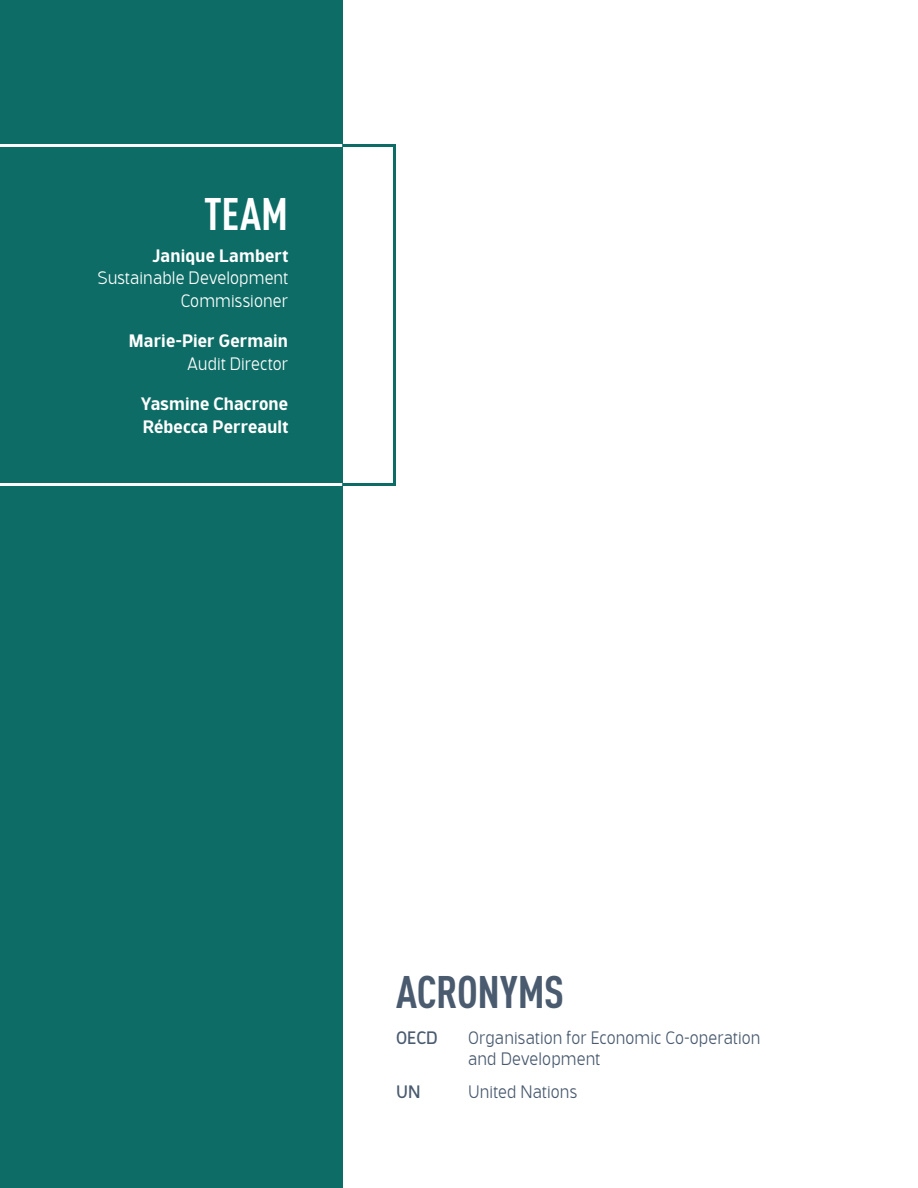
<style>
.page{position:relative;width:918px;height:1188px;background:#fff}
.page>*{position:absolute;margin:0;border:0;box-sizing:border-box;transform-origin:0 0}
.t1{font:700 condensed 45px "DIN Offc";letter-spacing:-.01em;color:#4a5b6f}
.t2{font:700 condensed 45px "DIN Offc";color:#fff}
.t3{font:500 18px/22.5px "Bosphorus 50 Normal 54";letter-spacing:.005em;color:#fff}
.t4{font:300 18px/21px "Bosphorus 50 Normal 52";letter-spacing:.005em;color:#4a5b6f}
.t5{font:300 18px/22.5px "Bosphorus 50 Normal 52";letter-spacing:.005em;color:#fff;text-align:right}
.t6{font:18px "Bosphorus 50 Normal 53";letter-spacing:.01em;color:#4a5b6f}
</style>
<div class="page">
<div style="left:0;top:0;width:342px;height:1188px;background:#0d6d66"></div>
<svg style="left:0;top:144px;width:344px;height:342px"></svg>
<h1 class="t2" style="left:204px;top:187px;width:86px">TEAM</h1>
<p class="t3" style="left:153px;top:245px;width:137px">Janique Lambert</p>
<p class="t5" style="left:98px;top:267px;width:192px">Sustainable Development<br>Commissioner</p>
<p class="t3" style="left:129px;top:330px;width:161px">Marie-Pier Germain</p>
<p class="t5" style="left:188px;top:352px;width:102px">Audit Director</p>
<p class="t3" style="left:141px;top:393px;width:149px">Yasmine Chacrone<br>Rébecca Perreault</p>
<h1 class="t1" style="left:396px;top:965px;width:170px">ACRONYMS</h1>
<p class="t6" style="left:396px;top:1027px;width:43px">OECD</p>
<p class="t4" style="left:468px;top:1028px;width:294px">Organisation for Economic Co-operation and Development</p>
<p class="t6" style="left:396px;top:1081px;width:26px">UN</p>
<p class="t4" style="left:468px;top:1082px;width:111px">United Nations</p>
</div>
